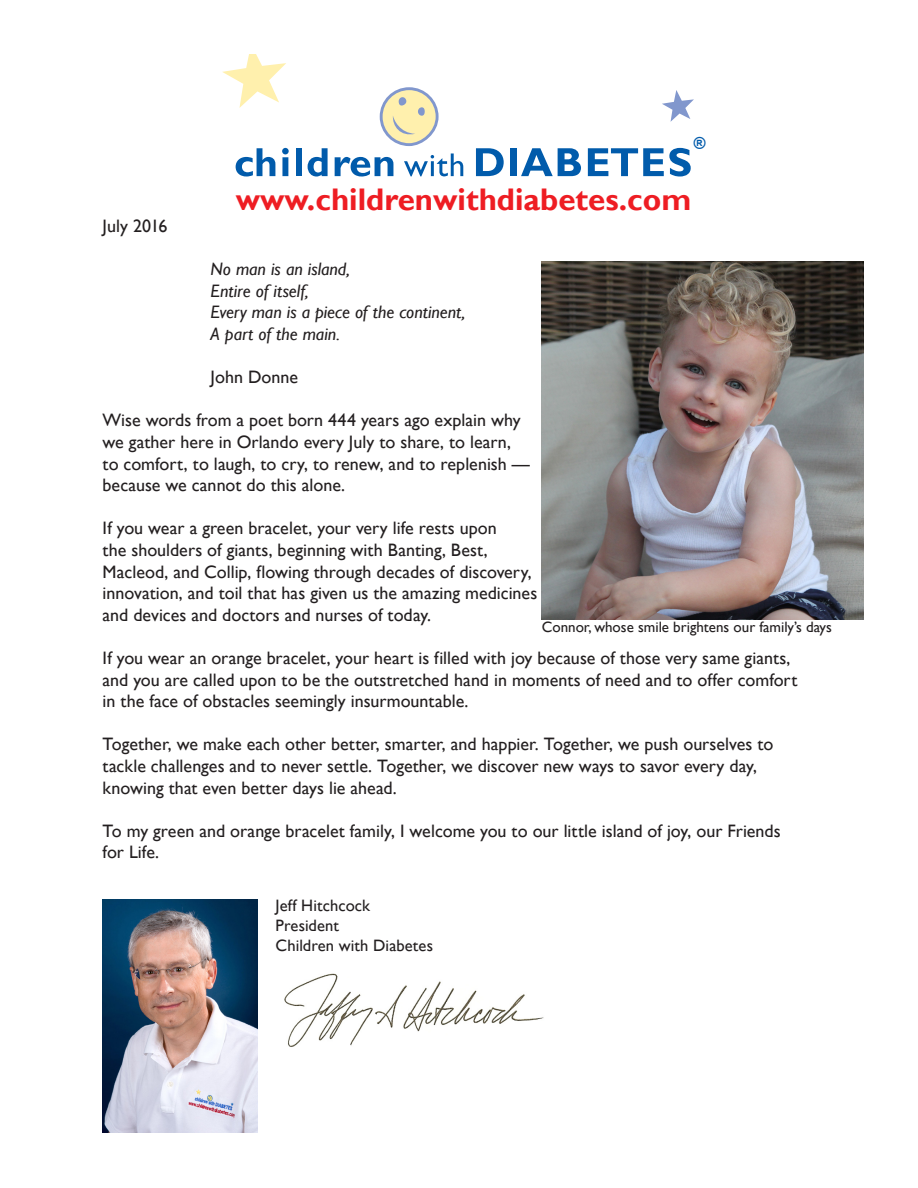
<style>
.page{position:relative;width:918px;height:1188px;background:#fff}
.page>*{position:absolute;margin:0;border:0;box-sizing:border-box;transform-origin:0 0}
.t1{font:700 31.2px "Gill Sans";color:#ee1d23}
.FFL_Program_Paragrap{font:18px/21.6px "Gill Sans";color:#231f20}
.FFL_Program_Paragrap-2{font:italic 18px "Gill Sans";color:#231f20}
.FFL_Program_Paragrap-3{font:16.5px "Gill Sans";letter-spacing:.005em;color:#231f20}
.t2{font:700 15.9px "Gill Sans";color:#015bab}
.t3{font:15px "Gill Sans";color:#231f20}
</style>
<div class="page">
<div style="left:381px;top:89px;width:56px;height:56px;background:#fff0ad;border-radius:50%"></div>
<div style="left:380px;top:87px;width:59px;height:59px;border:3px solid #8197cd;border-radius:50%"></div>
<svg style="left:399px;top:97px;width:7px;height:9px"></svg>
<div style="left:418px;top:107px;width:7px;height:9px;background:#8197cd;border-radius:50%"></div>
<svg style="left:392px;top:116px;width:23px;height:19px"></svg>
<svg style="left:236px;top:148px;width:39px;height:29px"></svg>
<svg style="left:282px;top:148px;width:7px;height:28px"></svg>
<div style="left:296px;top:148px;width:6px;height:28px;background:#015bab"></div>
<svg style="left:308px;top:148px;width:20px;height:29px"></svg>
<svg style="left:335px;top:157px;width:58px;height:20px"></svg>
<svg style="left:404px;top:153px;width:59px;height:23px"></svg>
<svg style="left:476px;top:148px;width:28px;height:28px"></svg>
<div style="left:510px;top:148px;width:7px;height:28px;background:#015bab"></div>
<svg style="left:521px;top:148px;width:60px;height:28px"></svg>
<svg style="left:588px;top:148px;width:103px;height:29px"></svg>
<svg style="left:662px;top:90px;width:32px;height:32px"></svg>
<svg style="left:222px;top:54px;width:64px;height:54px"></svg>
<img style="left:103px;top:900px;width:155px;height:232px">
<img style="left:284px;top:973px;width:260px;height:74px">
<img style="left:542px;top:261px;width:322px;height:359px">
<p class="t2" style="left:694px;top:133px;width:13px">®</p>
<p class="FFL_Program_Paragrap" style="left:103px;top:216px;width:66px">July 2016</p>
<p class="t1" style="left:236px;top:181px;width:457px">www.childrenwithdiabetes.com</p>
<p class="FFL_Program_Paragrap-2" style="left:211px;top:259px;width:141px">No man is an island,</p>
<p class="FFL_Program_Paragrap-2" style="left:211px;top:280px;width:100px">Entire of itself,</p>
<p class="FFL_Program_Paragrap-2" style="left:211px;top:302px;width:256px">Every man is a piece of the continent,</p>
<p class="FFL_Program_Paragrap-2" style="left:211px;top:323px;width:131px">A part of the main.</p>
<p class="FFL_Program_Paragrap" style="left:211px;top:367px;width:89px">John Donne</p>
<p class="FFL_Program_Paragrap" style="left:103px;top:410px;width:429px">Wise words from a poet born 444 years ago explain why we gather here in Orlando every July to share, to learn, to comfort, to laugh, to cry, to renew, and to replenish — because we cannot do this alone.</p>
<p class="FFL_Program_Paragrap" style="left:103px;top:518px;width:436px">If you wear a green bracelet, your very life rests upon<br>the shoulders of giants, beginning with Banting, Best, Macleod, and Collip, flowing through decades of discovery, innovation, and toil that has given us the amazing medicines and devices and doctors and nurses of today.</p>
<p class="FFL_Program_Paragrap" style="left:103px;top:648px;width:696px">If you wear an orange bracelet, your heart is filled with joy because of those very same giants, and you are called upon to be the outstretched hand in moments of need and to offer comfort in the face of obstacles seemingly insurmountable.</p>
<p class="FFL_Program_Paragrap" style="left:103px;top:734px;width:672px">Together, we make each other better, smarter, and happier. Together, we push ourselves to tackle challenges and to never settle. Together, we discover new ways to savor every day, knowing that even better days lie ahead.</p>
<p class="FFL_Program_Paragrap" style="left:103px;top:820px;width:680px">To my green and orange bracelet family, I welcome you to our little island of joy, our Friends for Life.</p>
<p class="t3" style="left:542px;top:618px;width:292px">Connor, whose smile brightens our family’s days</p>
<p class="FFL_Program_Paragrap-3" style="left:276px;top:896px;width:96px">Jeff Hitchcock</p>
<p class="FFL_Program_Paragrap-3" style="left:276px;top:916px;width:65px">President</p>
<p class="FFL_Program_Paragrap-3" style="left:276px;top:936px;width:159px">Children with Diabetes</p>
</div>
